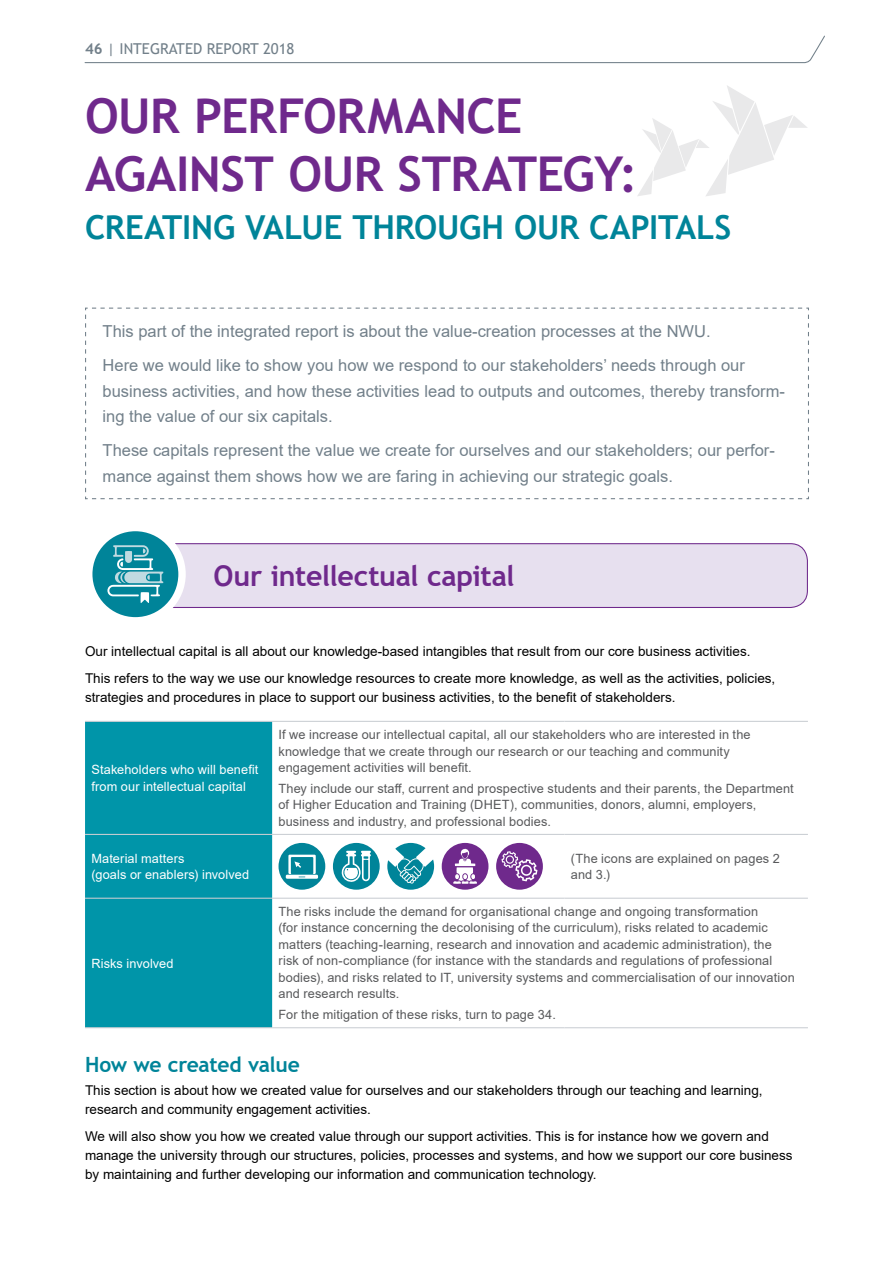
<style>
.page{position:relative;width:893px;height:1263px;background:#fff}
.page>*{position:absolute;margin:0;border:0;box-sizing:border-box;transform-origin:0 0}
.t1{font:700 48px/57.6px "Trebuchet MS";letter-spacing:-.01em;color:#6f298c}
.t2{font:700 33px "Trebuchet MS";letter-spacing:-.005em;color:#008499}
.t3{font:700 28.5px "Trebuchet MS";letter-spacing:-.015em;color:#6f298c}
.t4{font:700 21px "Trebuchet MS";letter-spacing:-.015em;color:#008499}
.t5{font:16.5px/25.5px "Arial";color:#72808a}
.t6{font:15px "Trebuchet MS";color:#72808a}
.t7{font:13.5px/18.8px "Arial";color:#000}
.t8{font:12.75px/16.5px "Arial";letter-spacing:.01em;color:#58595b}
.t9{font:12.75px/16.5px "Arial";letter-spacing:.01em;color:#fff}
.s1{font-weight:700}
</style>
<div class="page">
<svg style="left:637px;top:85px;width:170px;height:111px"></svg>
<svg style="left:85px;top:308px;width:724px;height:192px"></svg>
<div style="left:145px;top:544px;width:662px;height:63px;background:#e7e0ef;border-radius:17px"></div>
<div style="left:144px;top:543px;width:664px;height:65px;border:1px solid #6f298c;border-radius:17px"></div>
<div style="left:85px;top:524px;width:101px;height:100px;background:#fff;border-radius:50%"></div>
<div style="left:92px;top:531px;width:86px;height:86px;background:#008499;border-radius:50%"></div>
<svg style="left:107px;top:545px;width:56px;height:58px"></svg>
<div style="left:85px;top:722px;width:187px;height:305px;background:#0095a9"></div>
<hr style="left:85px;top:721px;width:187px;height:1px;background:#caced3">
<hr style="left:272px;top:721px;width:292px;height:1px;background:#caced3">
<hr style="left:564px;top:721px;width:244px;height:1px;background:#caced3">
<hr style="left:85px;top:834px;width:187px;height:1px;background:#caced3">
<hr style="left:272px;top:834px;width:292px;height:1px;background:#caced3">
<hr style="left:564px;top:834px;width:244px;height:1px;background:#caced3">
<hr style="left:85px;top:898px;width:187px;height:1px;background:#caced3">
<hr style="left:272px;top:898px;width:292px;height:1px;background:#caced3">
<hr style="left:564px;top:898px;width:244px;height:1px;background:#caced3">
<hr style="left:85px;top:1027px;width:187px;height:1px;background:#caced3">
<hr style="left:272px;top:1027px;width:292px;height:1px;background:#caced3">
<hr style="left:564px;top:1027px;width:244px;height:1px;background:#caced3">
<svg style="left:279px;top:843px;width:46px;height:47px"></svg>
<svg style="left:333px;top:843px;width:47px;height:47px"></svg>
<svg style="left:387px;top:843px;width:47px;height:47px"></svg>
<svg style="left:442px;top:843px;width:46px;height:47px"></svg>
<svg style="left:496px;top:843px;width:47px;height:47px"></svg>
<svg style="left:84px;top:35px;width:741px;height:29px"></svg>
<p class="t6" style="left:85px;top:39px;width:211px"><span class="s1">46</span> | INTEGRATED REPORT 2018</p>
<h1 class="t1" style="left:85px;top:87px;width:554px">OUR PERFORMANCE<br>AGAINST OUR STRATEGY:</h1>
<h2 class="t2" style="left:85px;top:207px;width:648px">CREATING VALUE THROUGH OUR CAPITALS</h2>
<p class="t5" style="left:103px;top:314px;width:644px;line-height:34px">This part of the integrated report is about the value-creation processes at the NWU.<br>Here we would like to show you how we respond to our stakeholders’ needs through our</p>
<p class="t5" style="left:103px;top:378px;width:684px">business activities, and how these activities lead to outputs and outcomes, thereby transform&shy;ing the value of our six capitals.</p>
<p class="t5" style="left:103px;top:437px;width:674px">These capitals represent the value we create for ourselves and our stakeholders; our perfor&shy;mance against them shows how we are faring in achieving our strategic goals.</p>
<h3 class="t3" style="left:214px;top:558px;width:303px">Our intellectual capital</h3>
<p class="t7" style="left:85px;top:637px;width:692px;line-height:27.3px">Our intellectual capital is all about our knowledge-based intangibles that result from our core business activities.<br>This refers to the way we use our knowledge resources to create more knowledge, as well as the activities, policies,</p>
<p class="t7" style="left:85px;top:688px;width:592px">strategies and procedures in place to support our business activities, to the benefit of stakeholders.</p>
<p class="t9" style="left:91px;top:761px;width:169px">Stakeholders who will benefit from our intellectual capital</p>
<p class="t8" style="left:278px;top:726px;width:474px">If we increase our intellectual capital, all our stakeholders who are interested in the knowledge that we create through our research or our teaching and community engagement activities will benefit.</p>
<p class="t8" style="left:278px;top:780px;width:517px">They include our staff, current and prospective students and their parents, the Department of Higher Education and Training (DHET), communities, donors, alumni, employers, business and industry, and professional bodies.</p>
<p class="t9" style="left:91px;top:850px;width:159px">Material matters<br>(goals or enablers) involved</p>
<p class="t8" style="left:571px;top:850px;width:211px">(The icons are explained on pages 2 and 3.)</p>
<p class="t8" style="left:278px;top:903px;width:518px">The risks include the demand for organisational change and ongoing transformation<br>(for instance concerning the decolonising of the curriculum), risks related to academic matters (teaching-learning, research and innovation and academic administration), the risk of non-compliance (for instance with the standards and regulations of professional bodies), and risks related to IT, university systems and commercialisation of our innovation and research results.</p>
<p class="t8" style="left:278px;top:1006px;width:279px">For the mitigation of these risks, turn to page 34.</p>
<h3 class="t4" style="left:85px;top:1052px;width:216px">How we created value</h3>
<p class="t7" style="left:85px;top:1081px;width:679px">This section is about how we created value for ourselves and our stakeholders through our teaching and learning, research and community engagement activities.</p>
<p class="t7" style="left:85px;top:1127px;width:709px">We will also show you how we created value through our support activities. This is for instance how we govern and manage the university through our structures, policies, processes and systems, and how we support our core business by maintaining and further developing our information and communication technology.</p>
<p class="t9" style="left:91px;top:955px;width:84px">Risks involved</p>
</div>
